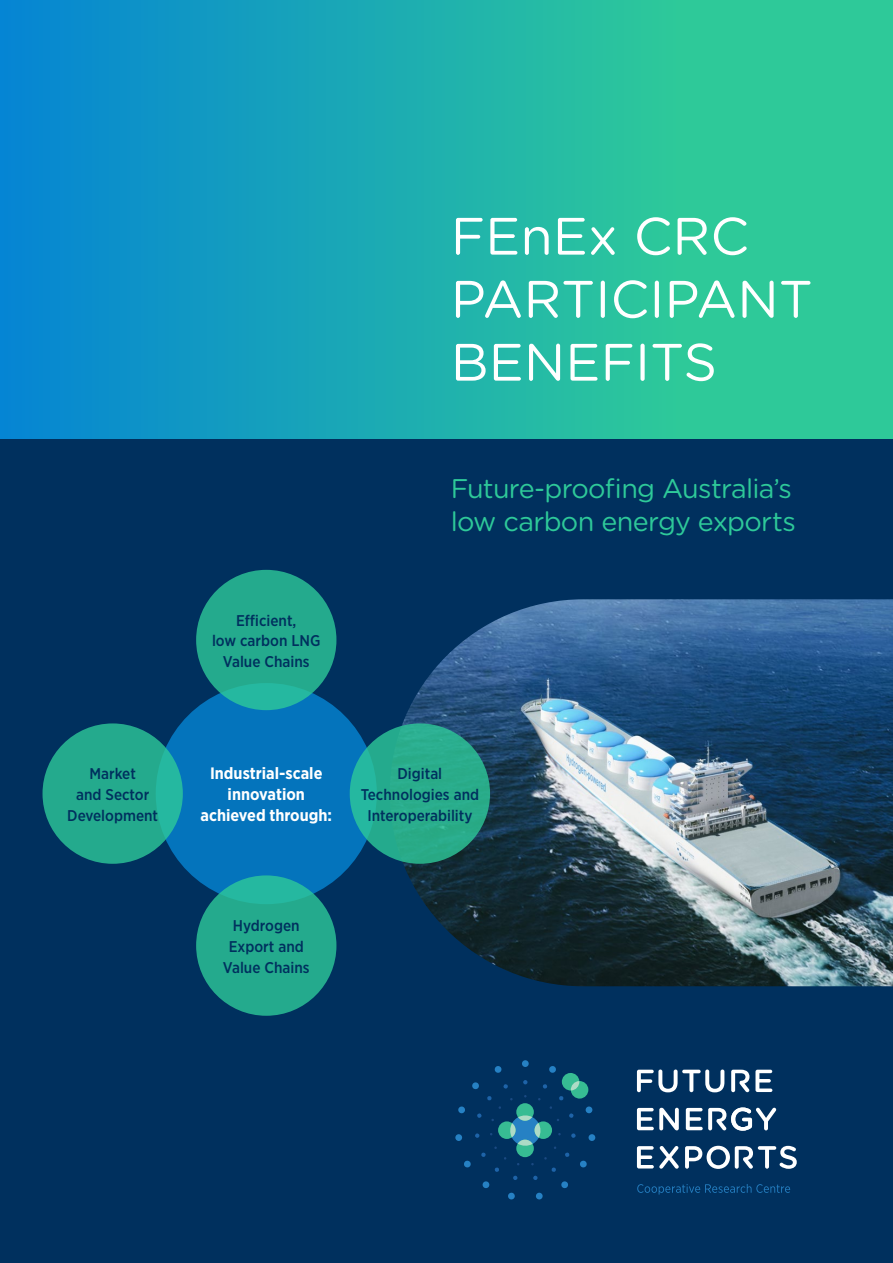
<style>
.page{position:relative;width:893px;height:1263px;background:#00305e}
.page>*{position:absolute;margin:0;border:0;box-sizing:border-box;transform-origin:0 0}
.Heading_01{font:52.5px/63px "Gotham Rounded";color:#fff}
.Heading_02{font:27px/33px "Gotham Rounded";letter-spacing:-.025em;color:#2ec999}
.Bodycopy{font:700 16.5px/21px "Gotham Narrow";color:#fff;text-align:center}
.Bullets{font:500 15.6px/20.7px "Gotham Narrow";color:#00305e;text-align:center}
</style>
<div class="page">
<div style="left:0;top:0;width:893px;height:438px;background:linear-gradient(to right,#0788d1,#35d68e)"></div>
<svg style="left:637px;top:1069px;width:135px;height:23px"></svg>
<svg style="left:637px;top:1107px;width:139px;height:24px"></svg>
<svg style="left:637px;top:1146px;width:160px;height:23px"></svg>
<div style="left:562px;top:1073px;width:18px;height:18px;background:#37bc93;border-radius:50%"></div>
<div style="left:522px;top:1060px;width:7px;height:7px;background:#2681c4;border-radius:50%"></div>
<svg style="left:494px;top:1066px;width:8px;height:7px"></svg>
<div style="left:455px;top:1134px;width:7px;height:7px;background:#2681c4;border-radius:50%"></div>
<div style="left:508px;top:1192px;width:7px;height:7px;background:#2681c4;border-radius:3px"></div>
<div style="left:536px;top:1192px;width:7px;height:7px;background:#2681c4;border-radius:3px"></div>
<div style="left:588px;top:1134px;width:7px;height:7px;background:#2681c4;border-radius:50%"></div>
<svg style="left:549px;top:1066px;width:7px;height:7px"></svg>
<svg style="left:637px;top:1184px;width:153px;height:10px"></svg>
<svg style="left:458px;top:1080px;width:135px;height:108px"></svg>
<img style="left:390px;top:599px;width:503px;height:387px">
<div style="left:156px;top:683px;width:221px;height:221px;background:#0474bc;border-radius:50%"></div>
<div style="left:196px;top:875px;width:140px;height:141px;background:linear-gradient(to bottom,#24b299,#24a688);border-radius:50%"></div>
<div style="left:350px;top:723px;width:140px;height:141px;background:linear-gradient(to right,#25b398,#2ba885);border-radius:50%"></div>
<div style="left:43px;top:723px;width:140px;height:141px;background:linear-gradient(to right,#24a788,#24b098);border-radius:50%"></div>
<div style="left:196px;top:570px;width:140px;height:140px;background:linear-gradient(to bottom,#24a688,#24b298);border-radius:50%"></div>
<p class="Bullets" style="left:67px;top:763px;width:92px">Market<br>and Sector<br>Development</p>
<p class="Bullets" style="left:212px;top:609px;width:110px">Efficient,<br>low carbon LNG<br>Value Chains</p>
<p class="Heading_01" style="left:451px;top:202px;width:364px">FEnEx CRC<br>PARTICIPANT<br>BENEFITS</p>
<p class="Heading_02" style="left:451px;top:471px;width:347px">Future-proofing Australia’s low carbon energy exports</p>
<p class="Bodycopy" style="left:201px;top:763px;width:133px">Industrial-scale innovation achieved through:</p>
<p class="Bullets" style="left:361px;top:763px;width:120px">Digital<br>Technologies and<br>Interoperability</p>
<p class="Bullets" style="left:223px;top:915px;width:88px">Hydrogen<br>Export and<br>Value Chains</p>
</div>
